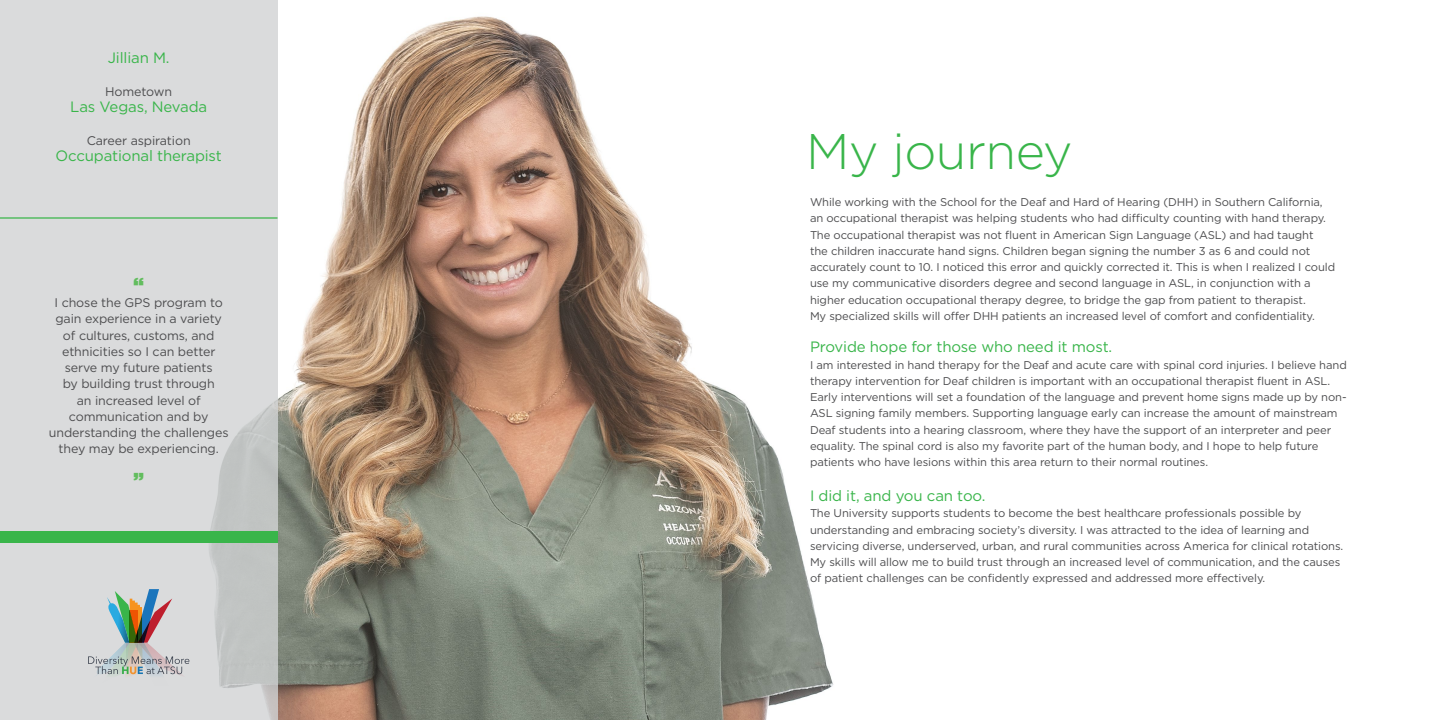
<style>
.page{position:relative;width:1440px;height:720px;background:#fff}
.page>*{position:absolute;margin:0;border:0;box-sizing:border-box;transform-origin:0 0}
.t1{font:300 50px "Gotham";letter-spacing:-.01em;color:#39b54a}
.t2{font:900 18.75px "Gotham";color:#62bd5e}
.t3{font:15px "Gotham";letter-spacing:-.01em;color:#39b54a}
.t4{font:12.5px/16.2px "Gotham";letter-spacing:-.01em;color:#4d4d4f;text-align:center}
.t5{font:11.25px/16.2px "Gotham";letter-spacing:-.01em;color:#4d4d4f}
</style>
<div class="page">
<img style="left:278px;top:16px;width:556px;height:704px">
<svg style="left:0;top:0;width:278px;height:720px;background:#d7d9d9"></svg>
<div style="left:0;top:531px;width:278px;height:12px;background:#39b54a"></div>
<hr style="left:0;top:217px;width:278px;height:2px;background:#39b54a">
<svg style="left:88px;top:589px;width:101px;height:97px;background:#babebc"></svg>
<h3 class="t3" style="left:108px;top:49px;width:63px">Jillian M.</h3>
<p class="t4" style="left:105px;top:83px;width:69px">Hometown</p>
<h3 class="t3" style="left:70px;top:97px;width:139px">Las Vegas, Nevada</h3>
<p class="t4" style="left:87px;top:132px;width:105px">Career aspiration</p>
<h3 class="t3" style="left:56px;top:146px;width:168px">Occupational therapist</h3>
<h2 class="t2" style="left:134px;top:271px;width:12px">“</h2>
<p class="t4" style="left:49px;top:294px;width:181px">I chose the GPS program to gain experience in a variety of cultures, customs, and ethnicities so I can better serve my future patients<br>by building trust through<br>an increased level of communication and by understanding the challenges they may be experiencing.</p>
<h2 class="t2" style="left:134px;top:466px;width:12px">”</h2>
<h1 class="t1" style="left:806px;top:120px;width:268px">My journey</h1>
<p class="t5" style="left:810px;top:194px;width:527px">While working with the School for the Deaf and Hard of Hearing (DHH) in Southern California, an occupational therapist was helping students who had difficulty counting with hand therapy.<br>The occupational therapist was not fluent in American Sign Language (ASL) and had taught<br>the children inaccurate hand signs. Children began signing the number 3 as 6 and could not accurately count to 10. I noticed this error and quickly corrected it. This is when I realized I could use my communicative disorders degree and second language in ASL, in conjunction with a higher education occupational therapy degree, to bridge the gap from patient to therapist.<br>My specialized skills will offer DHH patients an increased level of comfort and confidentiality.</p>
<h3 class="t3" style="left:810px;top:337px;width:304px">Provide hope for those who need it most.</h3>
<p class="t5" style="left:810px;top:356px;width:538px">I am interested in hand therapy for the Deaf and acute care with spinal cord injuries. I believe hand therapy intervention for Deaf children is important with an occupational therapist fluent in ASL.<br>Early interventions will set a foundation of the language and prevent home signs made up by non-ASL signing family members. Supporting language early can increase the amount of mainstream Deaf students into a hearing classroom, where they have the support of an interpreter and peer equality. The spinal cord is also my favorite part of the human body, and I hope to help future patients who have lesions within this area return to their normal routines.</p>
<h3 class="t3" style="left:810px;top:486px;width:177px">I did it, and you can too.</h3>
<p class="t5" style="left:810px;top:505px;width:535px">The University supports students to become the best healthcare professionals possible by understanding and embracing society’s diversity. I was attracted to the idea of learning and servicing diverse, underserved, urban, and rural communities across America for clinical rotations.<br>My skills will allow me to build trust through an increased level of communication, and the causes of patient challenges can be confidently expressed and addressed more effectively.</p>
</div>
